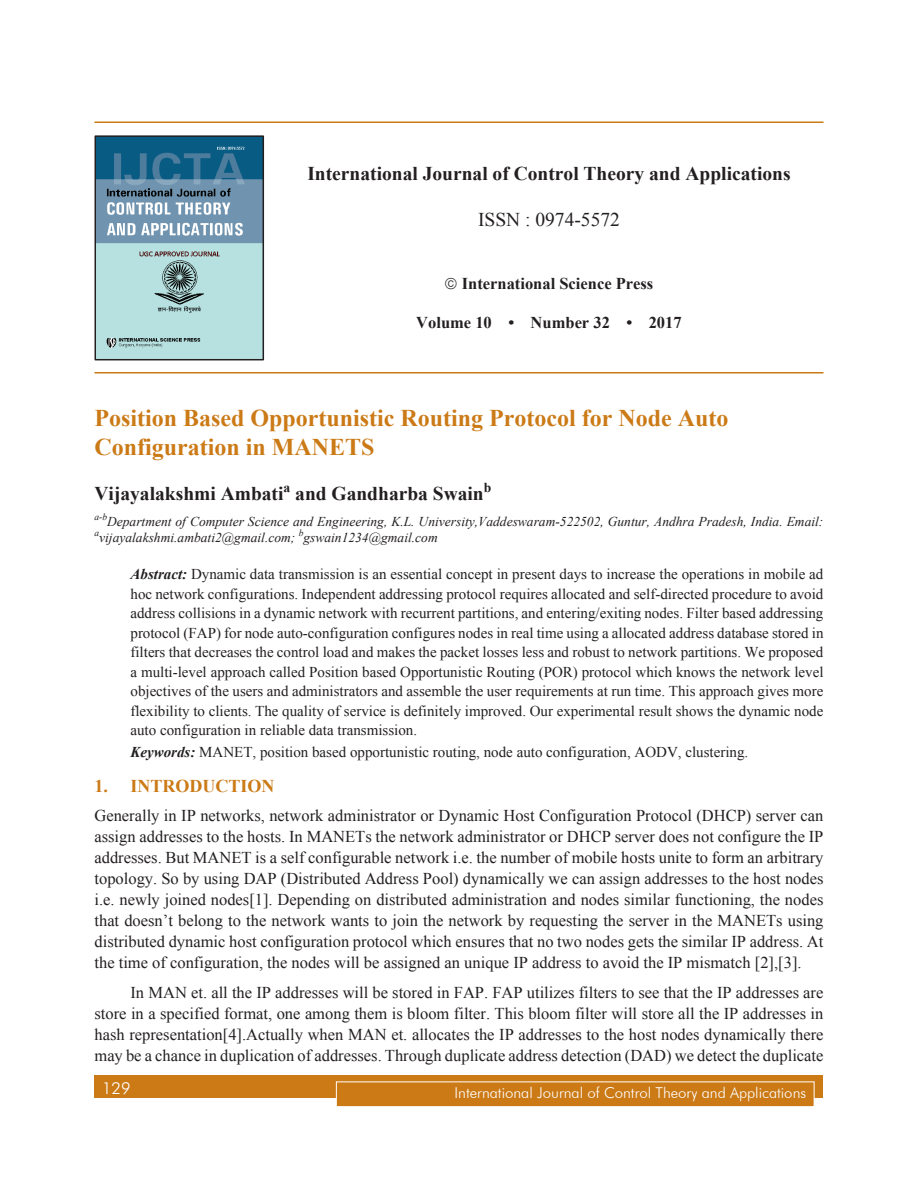
<style>
.page{position:relative;width:918px;height:1188px;background:#fff}
.page>*{position:absolute;margin:0;border:0;box-sizing:border-box;transform-origin:0 0}
.Chapter_Name{font:700 24px/28.8px "Times New Roman";color:#cb7a16}
.Author_Name{font:700 19.5px "Times New Roman";color:#231f20}
.t1{font:19.5px "Times New Roman";color:#231f20}
.Subhead_1{font:700 18px "Times New Roman";color:#cb7a16}
.Body_text{font:16.5px/21px "Times New Roman";color:#231f20;text-align:justify}
.t2{font:700 16.5px "Times New Roman";color:#231f20}
.t3{font:300 16.5px "Futura BT";color:#fff}
.Abstract_Body_text{font:15px/19.5px "Times New Roman";color:#231f20;text-align:justify}
.t4{font:300 15px "Futura BT";color:#fff}
.Author_Name-2{font:700 13.65px "Times New Roman";color:#231f20}
.Author_Footnote{font:italic 13.5px/16.2px "Times New Roman";color:#231f20}
.s1{font-weight:700;font-style:italic}
</style>
<div class="page">
<div style="left:94px;top:1076px;width:730px;height:22px;background:#cb7a16"></div>
<div style="left:336px;top:1082px;width:478px;height:25px;background:#cb7a16"></div>
<div style="left:336px;top:1082px;width:478px;height:25px;border:1px solid #fff"></div>
<hr style="left:94px;top:122px;width:730px;height:1px;background:#cb7a16">
<hr style="left:94px;top:372px;width:730px;height:2px;background:#cb7a16">
<img style="left:98px;top:138px;width:163px;height:219px">
<div style="left:95px;top:135px;width:169px;height:225px;border:2px solid #231f20"></div>
<p class="Author_Name" style="left:307px;top:160px;width:485px">International Journal of Control Theory and Applications</p>
<p class="t1" style="left:478px;top:206px;width:143px">ISSN : 0974-5572</p>
<p class="t2" style="left:462px;top:272px;width:193px">International Science Press</p>
<p class="t2" style="left:416px;top:311px;width:267px">Volume 10 • Number 32 • 2017</p>
<p class="Chapter_Name" style="left:94px;top:403px;width:636px">Position Based Opportunistic Routing Protocol for Node Auto<br>Configuration in MANETS</p>
<p class="Author_Name" style="left:94px;top:480px;width:191px">Vijayalakshmi Ambati</p>
<p class="Author_Name-2" style="left:284px;top:478px;width:8px">a</p>
<p class="Author_Name" style="left:295px;top:480px;width:190px">and Gandharba Swain</p>
<p class="Author_Name-2" style="left:484px;top:478px;width:9px">b</p>
<p class="Author_Footnote" style="left:94px;top:513px;width:730px"><sup>a-b</sup>Department of Computer Science and Engineering, K.L. University,Vaddeswaram-522502, Guntur, Andhra Pradesh, India. Email: <sup>a</sup>vijayalakshmi.ambati2@gmail.com; <sup>b</sup>gswain1234@gmail.com</p>
<p class="Abstract_Body_text" style="left:130px;top:564px;width:695px"><span class="s1">Abstract:</span> Dynamic data transmission is an essential concept in present days to increase the operations in mobile ad hoc network configurations. Independent addressing protocol requires allocated and self-directed procedure to avoid address collisions in a dynamic network with recurrent partitions, and entering/exiting nodes. Filter based addressing protocol (FAP) for node auto-configuration configures nodes in real time using a allocated address database stored in filters that decreases the control load and makes the packet losses less and robust to network partitions. We proposed a multi-level approach called Position based Opportunistic Routing (POR) protocol which knows the network level objectives of the users and administrators and assemble the user requirements at run time. This approach gives more flexibility to clients. The quality of service is definitely improved. Our experimental result shows the dynamic node auto configuration in reliable data transmission.</p>
<p class="Abstract_Body_text" style="left:130px;top:742px;width:619px"><span class="s1">Keywords:</span> MANET, position based opportunistic routing, node auto configuration, AODV, clustering.</p>
<p class="Subhead_1" style="left:94px;top:774px;width:57px">1. Intro</p>
<p class="Subhead_1" style="left:190px;top:774px;width:39px">duction</p>
<p class="Body_text" style="left:94px;top:805px;width:731px">Generally in IP networks, network administrator or Dynamic Host Configuration Protocol (DHCP) server can assign addresses to the hosts. In MANETs the network administrator or DHCP server does not configure the IP addresses. But MANET is a self configurable network i.e. the number of mobile hosts unite to form an arbitrary topology. So by using DAP (Distributed Address Pool) dynamically we can assign addresses to the host nodes i.e. newly joined nodes[1]. Depending on distributed administration and nodes similar functioning, the nodes that doesn’t belong to the network wants to join the network by requesting the server in the MANETs using distributed dynamic host configuration protocol which ensures that no two nodes gets the similar IP address. At the time of configuration, the nodes will be assigned an unique IP address to avoid the IP mismatch [2],[3].</p>
<p class="Body_text" style="left:94px;top:982px;width:731px;text-indent:36px">In MAN et. all the IP addresses will be stored in FAP. FAP utilizes filters to see that the IP addresses are store in a specified format, one among them is bloom filter. This bloom filter will store all the IP addresses in hash representation[4].Actually when MAN et. allocates the IP addresses to the host nodes dynamically there may be a chance in duplication of addresses. Through duplicate address detection (DAD) we detect the duplicate</p>
<p class="t3" style="left:102px;top:1078px;width:30px">129</p>
<p class="t4" style="left:455px;top:1084px;width:353px">International Journal of Control Theory and Applications</p>
</div>
